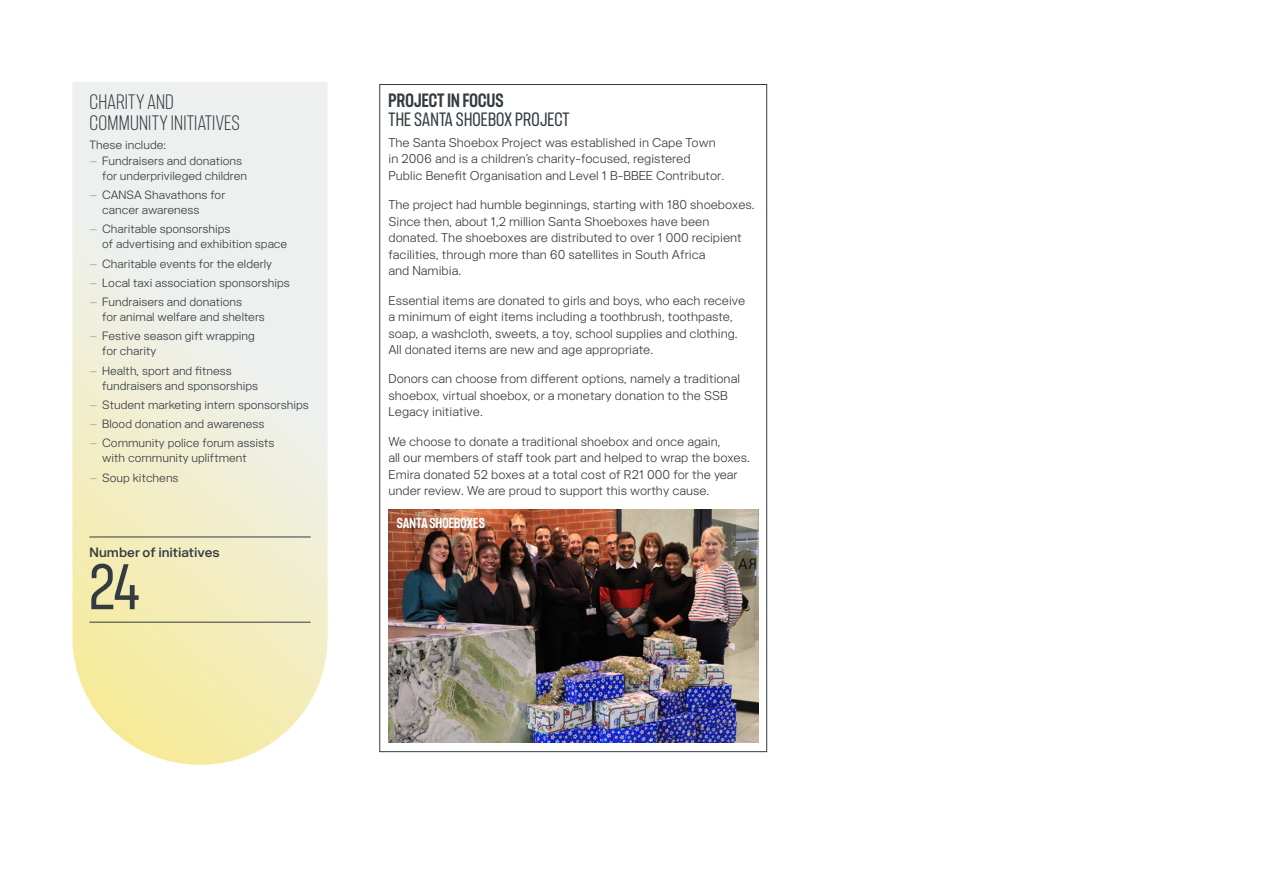
<style>
.page{position:relative;width:1263px;height:893px;background:#fff}
.page>*{position:absolute;margin:0;border:0;box-sizing:border-box;transform-origin:0 0}
.t1{font:60px "F37 Judge";color:#333c41}
.t2{font:100 19.5px/21px "F37 Judge";letter-spacing:.01em;color:#333c41}
.t3{font:18px "F37 Judge";letter-spacing:.01em;color:#333c41}
.t4{font:500 18px "F37 Judge";letter-spacing:.005em;color:#333c41}
.t5{font:500 13.5px "Konrad";letter-spacing:-.005em;color:#333c41}
.t6{font:500 13.5px "F37 Judge";letter-spacing:.01em;color:#fff}
.t7{font:300 12.75px/16.5px "Konrad";color:#333c41}
.t8{font:300 12px/15px "Konrad";color:#333c41}
.s1{color:#9ba3a0}
</style>
<div class="page">
<svg style="left:72px;top:82px;width:256px;height:683px;background:#f1efd7"></svg>
<hr style="left:89px;top:537px;width:222px;height:1px;background:#333c41">
<hr style="left:89px;top:622px;width:222px;height:1px;background:#333c41">
<img style="left:388px;top:510px;width:370px;height:233px">
<h2 class="t2" style="left:89px;top:90px;width:152px">CHARITY AND<br>COMMUNITY INITIATIVES</h2>
<p class="t8" style="left:89px;top:137px;width:78px">These include:</p>
<p class="t8" style="left:102px;top:153px;width:146px;text-indent:-13px"><span class="s1">—</span> Fundraisers and donations for underprivileged children</p>
<p class="t8" style="left:102px;top:187px;width:124px;text-indent:-13px"><span class="s1">—</span> CANSA Shavathons for cancer awareness</p>
<p class="t8" style="left:102px;top:222px;width:187px;text-indent:-13px"><span class="s1">—</span> Charitable sponsorships<br>of advertising and exhibition space</p>
<p class="t8" style="left:89px;top:256px;width:184px"><span class="s1">—</span> Charitable events for the elderly</p>
<p class="t8" style="left:89px;top:275px;width:202px"><span class="s1">—</span> Local taxi association sponsorships</p>
<p class="t8" style="left:102px;top:294px;width:164px;text-indent:-13px"><span class="s1">—</span> Fundraisers and donations<br>for animal welfare and shelters</p>
<p class="t8" style="left:102px;top:329px;width:154px;text-indent:-13px"><span class="s1">—</span> Festive season gift wrapping for charity</p>
<p class="t8" style="left:102px;top:363px;width:157px;text-indent:-13px"><span class="s1">—</span> Health, sport and fitness fundraisers and sponsorships</p>
<p class="t8" style="left:89px;top:397px;width:221px"><span class="s1">—</span> Student marketing intern sponsorships</p>
<p class="t8" style="left:89px;top:416px;width:177px"><span class="s1">—</span> Blood donation and awareness</p>
<p class="t8" style="left:102px;top:436px;width:174px;text-indent:-13px"><span class="s1">—</span> Community police forum assists with community upliftment</p>
<p class="t8" style="left:89px;top:470px;width:91px"><span class="s1">—</span> Soup kitchens</p>
<p class="t5" style="left:89px;top:544px;width:132px">Number of initiatives</p>
<h1 class="t1" style="left:89px;top:544px;width:51px">24</h1>
<h3 class="t4" style="left:388px;top:87px;width:117px">PROJECT IN FOCUS</h3>
<h3 class="t3" style="left:388px;top:107px;width:183px">THE SANTA SHOEBOX PROJECT</h3>
<p class="t7" style="left:388px;top:134px;width:337px">The Santa Shoebox Project was established in Cape Town in 2006 and is a children’s charity-focused, registered<br>Public Benefit Organisation and Level 1 B-BBEE Contributor.</p>
<p class="t7" style="left:388px;top:197px;width:368px">The project had humble beginnings, starting with 180 shoeboxes.<br>Since then, about 1,2 million Santa Shoeboxes have been donated. The shoeboxes are distributed to over 1 000 recipient facilities, through more than 60 satellites in South Africa<br>and Namibia.</p>
<p class="t7" style="left:388px;top:292px;width:358px">Essential items are donated to girls and boys, who each receive a minimum of eight items including a toothbrush, toothpaste, soap, a washcloth, sweets, a toy, school supplies and clothing.<br>All donated items are new and age appropriate.</p>
<p class="t7" style="left:388px;top:371px;width:353px">Donors can choose from different options, namely a traditional shoebox, virtual shoebox, or a monetary donation to the SSB<br>Legacy initiative.</p>
<p class="t7" style="left:388px;top:433px;width:363px">We choose to donate a traditional shoebox and once again,<br>all our members of staff took part and helped to wrap the boxes.<br>Emira donated 52 boxes at a total cost of R21 000 for the year under review. We are proud to support this worthy cause.</p>
<p class="t6" style="left:397px;top:513px;width:90px">SANTA SHOEBOXES</p>
</div>
